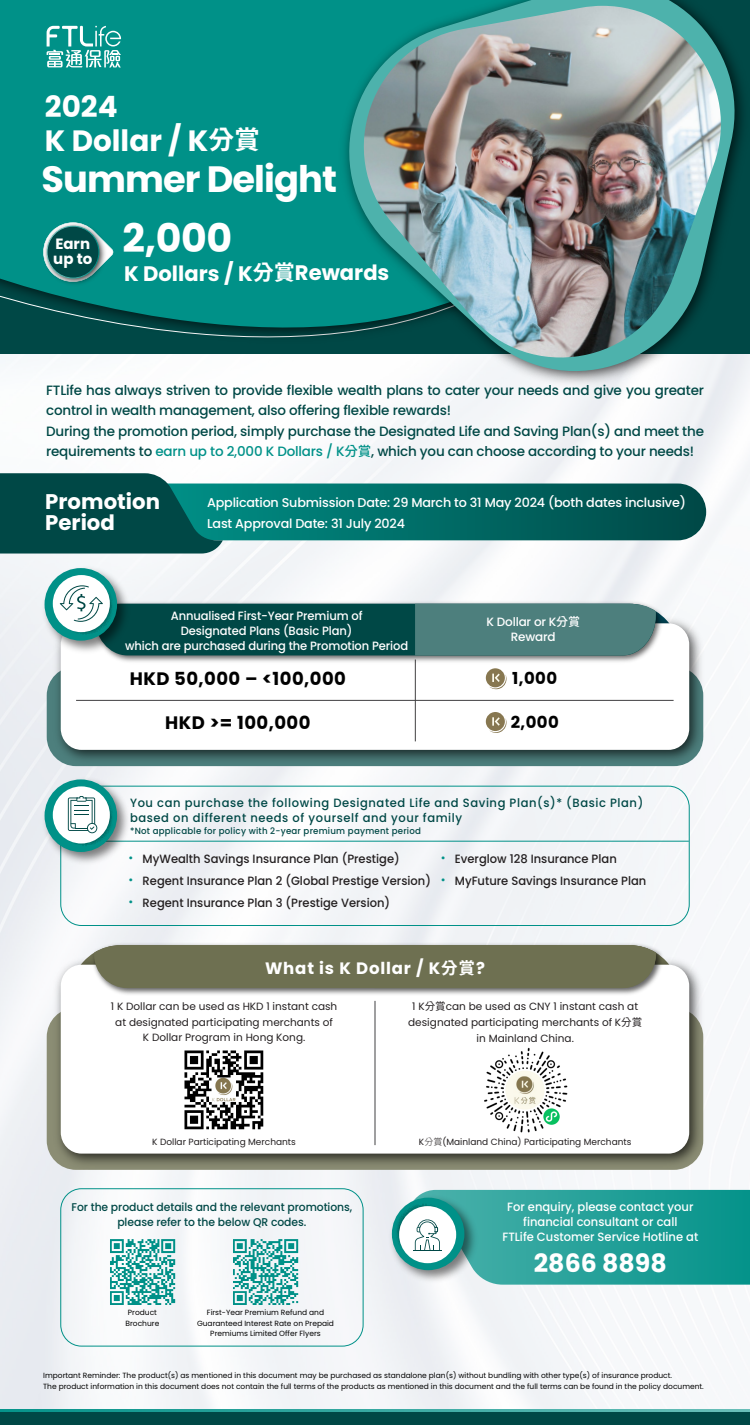
<style>
.page{position:relative;width:750px;height:1425px;background:#fff}
.page>*{position:absolute;margin:0;border:0;box-sizing:border-box;transform-origin:0 0}
.t1{font:700 39.38px "Poppins";color:#fff}
.t2{font:700 36.6px "Poppins";letter-spacing:-.025em;color:#fff}
.t3{font:700 29.33px/33.5px "Poppins";color:#fff}
.t4{font:700 25.28px "Poppins";color:#fff}
.t5{font:700 21.15px/21.3px "Poppins";color:#fff}
.t6{font:700 21px "Poppins";color:#fff}
.t7{font:700 18px "Poppins";letter-spacing:.025em;color:#000}
.t8{font:700 16.5px "Poppins";letter-spacing:.05em;color:#fff}
.t9{font:700 16.5px "Poppins";letter-spacing:.025em;color:#000}
.t10{font:700 14.85px "Poppins";color:#fff}
.t11{font:500 13.5px/20.2px "Poppins";letter-spacing:-.015em;color:#004846}
.t12{font:700 13.05px/15.7px "Noto Sans TC";color:#fff;text-align:center}
.t13{font:500 12.75px/21px "Poppins";letter-spacing:-.015em;color:#fff}
.t14{font:500 12px/15px "Poppins";letter-spacing:-.01em;color:#fff;text-align:center;scale:.96 1}
.t15{font:500 12px/21.8px "Poppins";color:#231f20;scale:.96 1}
.t16{font:500 12px/15px "Poppins";letter-spacing:.05em;color:#004846;scale:.96 1}
.t17{font:500 12px/15px "Poppins";letter-spacing:-.01em;color:#fff;text-align:center}
.t18{font:500 11.25px/15px "Poppins";letter-spacing:-.005em;color:#004846;text-align:center;scale:.96 1}
.t19{font:10.5px/15.8px "Poppins";color:#231f20;text-align:center}
.t20{font:9px "Poppins";color:#231f20}
.t21{font:500 9px "Poppins";letter-spacing:.025em;color:#004846;scale:.96 1}
.t22{font:7.5px/10.5px "Poppins";color:#000;text-align:center}
.s1{font-family:"Noto Sans TC";font-size:25.65px}
.s2{font-family:"Noto Sans TC"}
.s3{color:#009188}
.s4{font-family:"Noto Sans TC";color:#009188}
.s5{font-family:"Noto Sans TC";font-weight:400;font-size:13.5px;color:#009188}
.s6{font-family:"Noto Sans TC";font-weight:300}
</style>
<div class="page">
<img style="left:0;top:404px;width:750px;height:1006px">
<svg style="left:0;top:1410px;width:750px;height:3px;background:#258883"></svg>
<div style="left:0;top:1413px;width:750px;height:12px;background:#004846"></div>
<svg style="left:0;top:0;width:318px;height:363px;background:#078a82"></svg>
<svg style="left:318px;top:0;width:432px;height:404px"></svg>
<img style="left:333px;top:6px;width:409px;height:372px">
<img style="left:49px;top:612px;width:659px;height:156px">
<div style="left:61px;top:623px;width:628px;height:127px;background:#fff;border-radius:21px"></div>
<div style="left:60px;top:786px;width:630px;height:140px;border:1px solid #009188;border-radius:21px"></div>
<hr style="left:415px;top:660px;width:1px;height:81px;background:#414042">
<img style="left:114px;top:655px;width:530px;height:11px">
<div style="left:486px;top:668px;width:19px;height:19px;background:#877750;border-radius:50%"></div>
<svg style="left:490px;top:674px;width:17px;height:15px"></svg>
<div style="left:486px;top:712px;width:19px;height:19px;background:#877750;border-radius:50%"></div>
<svg style="left:490px;top:717px;width:17px;height:16px"></svg>
<hr style="left:76px;top:700px;width:598px;height:1px;background:#414042">
<img style="left:38px;top:562px;width:96px;height:95px">
<div style="left:45px;top:568px;width:72px;height:73px;background:#009188;border-radius:50%"></div>
<div style="left:53px;top:575px;width:57px;height:57px;background:#fff;border-radius:50%"></div>
<svg style="left:56px;top:578px;width:621px;height:77px"></svg>
<svg style="left:40px;top:222px;width:74px;height:60px"></svg>
<img style="left:41px;top:219px;width:69px;height:70px">
<div style="left:47px;top:226px;width:52px;height:52px;background:#004846;border-radius:50%"></div>
<div style="left:47px;top:226px;width:52px;height:52px;border:1px solid #fff;border-radius:50%"></div>
<svg style="left:47px;top:26px;width:74px;height:42px"></svg>
<hr style="left:61px;top:841px;width:628px;height:1px;background:#009188">
<img style="left:49px;top:953px;width:659px;height:219px">
<div style="left:61px;top:965px;width:628px;height:189px;background:#fff;border-radius:21px"></div>
<hr style="left:375px;top:1001px;width:1px;height:144px;background:#414042">
<img style="left:90px;top:941px;width:575px;height:54px">
<svg style="left:73px;top:945px;width:604px;height:43px;background:#787a5e"></svg>
<img style="left:184px;top:1050px;width:80px;height:80px">
<img style="left:484px;top:1047px;width:84px;height:86px">
<img style="left:38px;top:773px;width:96px;height:96px">
<div style="left:45px;top:779px;width:72px;height:73px;background:#009188;border-radius:50%"></div>
<svg style="left:53px;top:786px;width:57px;height:58px"></svg>
<svg style="left:56px;top:789px;width:58px;height:57px"></svg>
<svg style="left:0;top:473px;width:706px;height:81px"></svg>
<img style="left:109px;top:1239px;width:66px;height:66px">
<img style="left:233px;top:1239px;width:65px;height:66px">
<div style="left:60px;top:1188px;width:303px;height:158px;border:1px solid #009188;border-radius:21px"></div>
<img style="left:386px;top:1192px;width:95px;height:95px">
<svg style="left:395px;top:1190px;width:355px;height:95px;background:#3da9a2"></svg>
<h3 class="t3" style="left:45px;top:90px;width:217px">2024<br>K Dollar / K<span class="s1">分賞</span></h3>
<h2 class="t2" style="left:42px;top:157px;width:297px">Summer Delight</h2>
<h3 class="t10" style="left:55px;top:235px;width:36px">Earn</h3>
<h3 class="t10" style="left:53px;top:250px;width:40px">up to</h3>
<h1 class="t1" style="left:123px;top:215px;width:111px">2,000</h1>
<h3 class="t6" style="left:124px;top:262px;width:267px">K Dollars / K<span class="s2">分賞</span>Rewards</h3>
<p class="t11" style="left:46px;top:380px;width:659px">FTLife has always striven to provide flexible wealth plans to cater your needs and give you greater control in wealth management, also offering flexible rewards!<br>During the promotion period, simply purchase the Designated Life and Saving Plan(s) and meet the requirements to <span class="s3">earn up to 2,000 K Dollars / K</span><span class="s4">分賞</span>, which you can choose according to your needs!</p>
<h3 class="t5" style="left:45px;top:491px;width:116px">Promotion<br>Period</h3>
<h3 class="t13" style="left:207px;top:492px;width:480px">Application Submission Date: 29 March to 31 May 2024 (both dates inclusive)<br>Last Approval Date: 31 July 2024</h3>
<h3 class="t14" style="left:125px;top:608px;width:296px">Annualised First-Year Premium of<br>Designated Plans (Basic Plan)<br>which are purchased during the Promotion Period</h3>
<h3 class="t17" style="left:487px;top:614px;width:95px">K Dollar or K<span class="s2">分賞<br></span>Reward</h3>
<h3 class="t9" style="left:512px;top:668px;width:46px">1,000</h3>
<h3 class="t7" style="left:165px;top:712px;width:147px">HKD &gt;= 100,000</h3>
<h3 class="t9" style="left:511px;top:712px;width:50px">2,000</h3>
<h3 class="t12" style="left:132px;top:611px;width:207px">推廣期內投保指定計劃(基本計劃)之首年年度化保費</h3>
<h3 class="t12" style="left:464px;top:611px;width:104px">K Dollar或 K分賞獎賞</h3>
<h3 class="t7" style="left:130px;top:668px;width:218px">HKD 50,000 – &lt;100,000</h3>
<h3 class="t16" style="left:130px;top:795px;width:536px">You can purchase the following Designated Life and Saving Plan(s)* (Basic Plan) based on different needs of yourself and your family</h3>
<p class="t21" style="left:130px;top:826px;width:305px">*Not applicable for policy with 2-year premium payment period</p>
<h3 class="t15" style="left:124px;top:848px;width:321px"><span class="s5">·</span> MyWealth Savings Insurance Plan (Prestige)<br><span class="s5">·</span> Regent Insurance Plan 2 (Global Prestige Version) <span class="s5">·</span> Regent Insurance Plan 3 (Prestige Version)</h3>
<h3 class="t15" style="left:436px;top:848px;width:220px"><span class="s5">·</span> Everglow 128 Insurance Plan<br><span class="s5">·</span> MyFuture Savings Insurance Plan</h3>
<h3 class="t8" style="left:265px;top:959px;width:221px">What is K Dollar / K<span class="s2">分賞</span>?</h3>
<h3 class="t19" style="left:111px;top:998px;width:228px">1 K Dollar can be used as HKD 1 instant cash at designated participating merchants of<br>K Dollar Program in Hong Kong.</h3>
<h3 class="t19" style="left:408px;top:999px;width:236px">1 K<span class="s2">分賞</span>can be used as CNY 1 instant cash at designated participating merchants of K<span class="s2">分賞</span>in Mainland China.</h3>
<p class="t20" style="left:152px;top:1137px;width:145px">K Dollar Participating Merchants</p>
<p class="t20" style="left:419px;top:1137px;width:214px">K<span class="s6">分賞</span>(Mainland China) Participating Merchants</p>
<h3 class="t18" style="left:72px;top:1200px;width:294px">For the product details and the relevant promotions, please refer to the below QR codes.</h3>
<h3 class="t14" style="left:502px;top:1200px;width:206px">For enquiry, please contact your financial consultant or call<br>FTLife Customer Service Hotline at</h3>
<h3 class="t4" style="left:534px;top:1249px;width:135px">2866 8898</h3>
<p class="t22" style="left:126px;top:1307px;width:35px">Product<br>Brochure</p>
<p class="t22" style="left:197px;top:1307px;width:139px">First-Year Premium Refund and<br>Guaranteed Interest Rate on Prepaid<br>Premiums Limited Offer Flyers</p>
<p class="t22" style="left:43px;top:1370px;width:662px;line-height:11.2px;text-align:left">Important Reminder: The product(s) as mentioned in this document may be purchased as standalone plan(s) without bundling with other type(s) of insurance product.<br>The product information in this document does not contain the full terms of the products as mentioned in this document and the full terms can be found in the policy document.</p>
</div>
